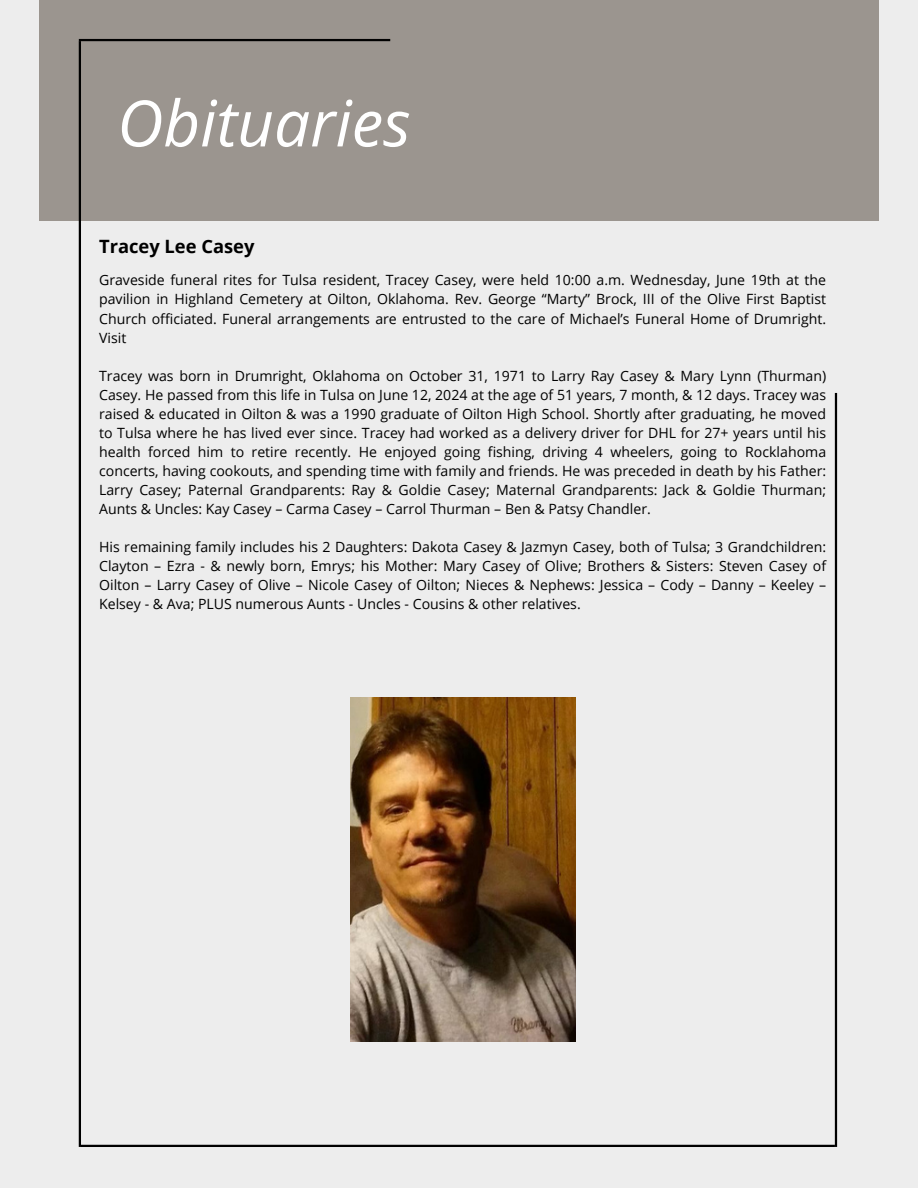
<style>
.page{position:relative;width:918px;height:1188px;background:#ededed}
.page>*{position:absolute;margin:0;border:0;box-sizing:border-box;transform-origin:0 0}
.t1{font:italic 63.9px "Open Sans";color:#fff}
.t2{font:700 18.3px "Open Sans";color:#000}
.t3{font:14.1px/19px "Open Sans";color:#000;text-align:justify}
</style>
<div class="page">
<div style="left:39px;top:0;width:840px;height:221px;background:#9b958f"></div>
<hr style="left:835px;top:393px;width:2px;height:754px;background:#000">
<hr style="left:79px;top:41px;width:2px;height:1106px;background:#000">
<hr style="left:79px;top:39px;width:311px;height:2px;background:#000">
<hr style="left:81px;top:1145px;width:754px;height:2px;background:#000">
<img style="left:350px;top:697px;width:225px;height:344px">
<h1 class="t1" style="left:117px;top:78px;width:295px">Obituaries</h1>
<p class="t2" style="left:99px;top:233px;width:157px">Tracey Lee Casey</p>
<p class="t3" style="left:99px;top:270px;width:729px">Graveside funeral rites for Tulsa resident, Tracey Casey, were held 10:00 a.m. Wednesday, June 19th at the pavilion in Highland Cemetery at Oilton, Oklahoma. Rev. George “Marty” Brock, III of the Olive First Baptist Church officiated. Funeral arrangements are entrusted to the care of Michael’s Funeral Home of Drumright.<br>Visit</p>
<p class="t3" style="left:99px;top:366px;width:729px">Tracey was born in Drumright, Oklahoma on October 31, 1971 to Larry Ray Casey &amp; Mary Lynn (Thurman)<br>Casey. He passed from this life in Tulsa on June 12, 2024 at the age of 51 years, 7 month, &amp; 12 days. Tracey was raised &amp; educated in Oilton &amp; was a 1990 graduate of Oilton High School. Shortly after graduating, he moved to Tulsa where he has lived ever since. Tracey had worked as a delivery driver for DHL for 27+ years until his health forced him to retire recently. He enjoyed going fishing, driving 4 wheelers, going to Rocklahoma concerts, having cookouts, and spending time with family and friends. He was preceded in death by his Father:<br>Larry Casey; Paternal Grandparents: Ray &amp; Goldie Casey; Maternal Grandparents: Jack &amp; Goldie Thurman; Aunts &amp; Uncles: Kay Casey – Carma Casey – Carrol Thurman – Ben &amp; Patsy Chandler.</p>
<p class="t3" style="left:99px;top:537px;width:729px">His remaining family includes his 2 Daughters: Dakota Casey &amp; Jazmyn Casey, both of Tulsa; 3 Grandchildren:<br>Clayton – Ezra - &amp; newly born, Emrys; his Mother: Mary Casey of Olive; Brothers &amp; Sisters: Steven Casey of Oilton – Larry Casey of Olive – Nicole Casey of Oilton; Nieces &amp; Nephews: Jessica – Cody – Danny – Keeley – Kelsey - &amp; Ava; PLUS numerous Aunts - Uncles - Cousins &amp; other relatives.</p>
</div>
